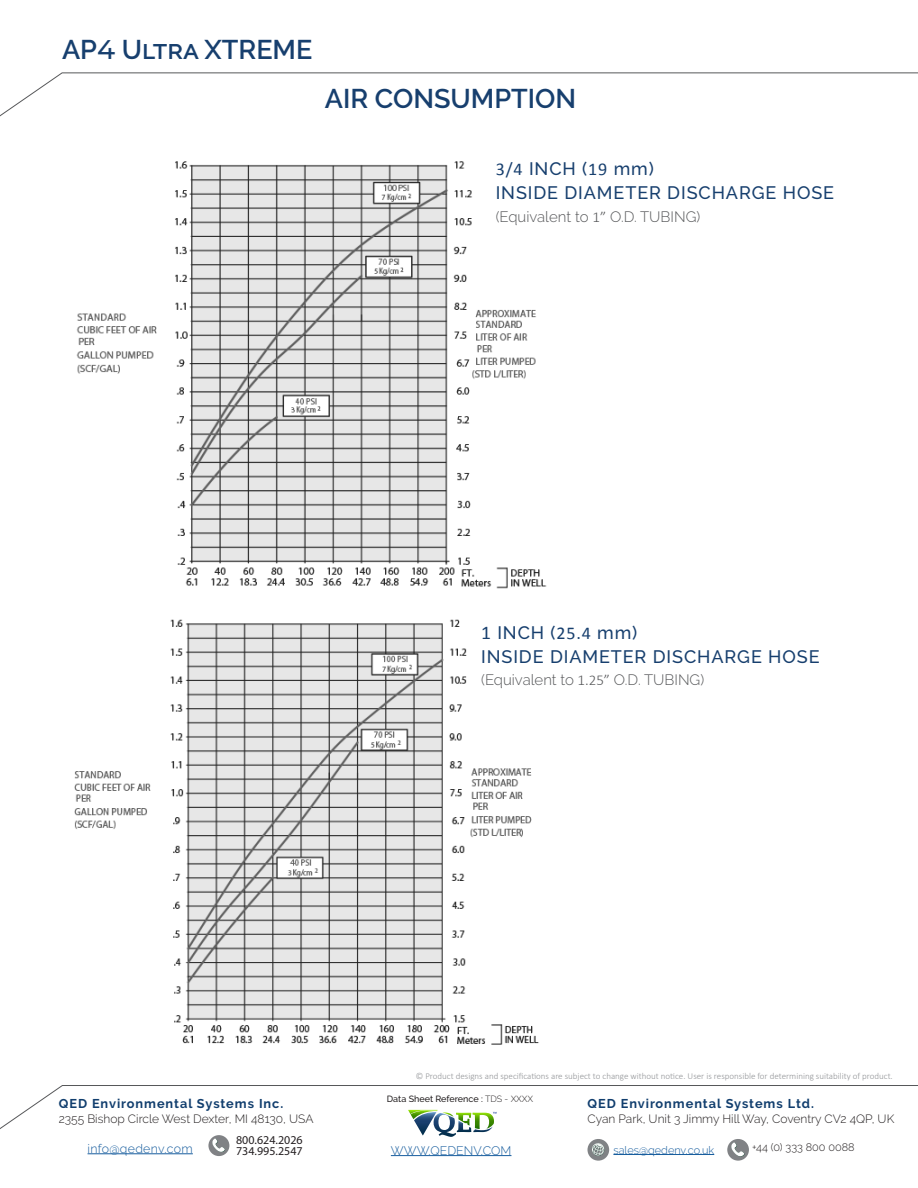
<style>
.page{position:relative;width:918px;height:1188px;background:#fff}
.page>*{position:absolute;margin:0;border:0;box-sizing:border-box;transform-origin:0 0}
.t1{font:600 27px "Raleway";color:#173f6e}
.t2{font:500 18px "Raleway";letter-spacing:.05em;color:#173f6e}
.t3{font:300 15px "Raleway";color:#57585a}
.t4{font:700 12.75px "Raleway";letter-spacing:.075em;color:#113e6e}
.t5{font:300 12.3px "Raleway";letter-spacing:.025em;color:#175d9e}
.t6{font:300 12.3px "Raleway";color:#175d9e}
.t7{font:300 12px "Raleway";color:#231f20}
.t8{font:12px/11.7px "Myriad Pro";color:#241f21}
.t9{font:300 10.95px "Raleway";color:#175d9e}
.t10{font:300 10.95px "Raleway";color:#231f20}
.t11{font:300 9px "Calibri";color:#939598}
.t12{font:500 9px "Raleway";letter-spacing:-.005em;color:#231f20}
.s1{font-family:"Montserrat";font-weight:500}
.s2{font-family:"Calibri";font-weight:400}
.s3{font-family:"Calibri"}
.s4{font-family:"Calibri";font-weight:400;font-size:19.5px}
.s5{font-weight:300}
.s6{font-family:"Montserrat";font-weight:300}
</style>
<div class="page">
<svg style="left:0;top:72px;width:918px;height:45px"></svg>
<svg style="left:0;top:1085px;width:918px;height:76px"></svg>
<hr style="left:613px;top:1154px;width:101px;height:1px;background:#175d9e">
<div style="left:588px;top:1139px;width:21px;height:22px;background:#808285;border-radius:50%"></div>
<svg style="left:592px;top:1143px;width:12px;height:13px"></svg>
<svg style="left:727px;top:1139px;width:22px;height:22px"></svg>
<svg style="left:731px;top:1142px;width:14px;height:15px"></svg>
<div style="left:208px;top:1135px;width:21px;height:21px;background:#808285;border-radius:50%"></div>
<svg style="left:212px;top:1138px;width:13px;height:14px"></svg>
<svg style="left:408px;top:1109px;width:89px;height:28px"></svg>
<hr style="left:391px;top:1155px;width:120px;height:1px;background:#175d9e">
<hr style="left:88px;top:1153px;width:105px;height:1px;background:#175d9e">
<img style="left:74px;top:161px;width:473px;height:884px">
<div style="left:476px;top:158px;width:236px;height:67px;background:#fff"></div>
<div style="left:476px;top:615px;width:236px;height:67px;background:#fff"></div>
<p class="t1" style="left:62px;top:34px;width:252px">AP<span class="s1">4</span> Ultra XTREME</p>
<p class="t1" style="left:325px;top:83px;width:253px">AIR CONSUMPTION</p>
<p class="t2" style="left:496px;top:159px;width:160px"><span class="s2">3/4</span> INCH (<span class="s2">19</span> mm)</p>
<p class="t2" style="left:496px;top:183px;width:340px">INSIDE DIAMETER DISCHARGE HOSE</p>
<p class="t3" style="left:496px;top:208px;width:206px">(Equivalent to <span class="s3">1”</span> O.D. TUBING)</p>
<p class="t2" style="left:481px;top:622px;width:158px"><span class="s4">1</span> INCH (<span class="s2">25.4</span> mm)</p>
<p class="t2" style="left:481px;top:646px;width:340px">INSIDE DIAMETER DISCHARGE HOSE</p>
<p class="t3" style="left:481px;top:671px;width:224px">(Equivalent to <span class="s3">1.25”</span> O.D. TUBING)</p>
<p class="t11" style="left:416px;top:1071px;width:478px">© Product designs and specifications are subject to change without notice. User is responsible for determining suitability of product.</p>
<p class="t12" style="left:387px;top:1093px;width:148px">Data Sheet Reference : <span class="s5">TDS -</span> <span class="s6">XXXX</span></p>
<p class="t4" style="left:59px;top:1096px;width:226px">QED Environmental Systems Inc.</p>
<p class="t7" style="left:59px;top:1111px;width:256px">2355 Bishop Circle West Dexter, MI 48130, USA</p>
<p class="t5" style="left:88px;top:1141px;width:107px">info@qedenv.com</p>
<p class="t6" style="left:391px;top:1143px;width:122px">WWW.QEDENV.COM</p>
<h3 class="t8" style="left:236px;top:1133px;width:68px">800.624.2026<br>734.995.2547</h3>
<p class="t4" style="left:588px;top:1096px;width:228px">QED Environmental Systems Ltd.</p>
<p class="t7" style="left:588px;top:1111px;width:308px">Cyan Park, Unit 3 Jimmy Hill Way, Coventry CV2 4QP, UK</p>
<p class="t9" style="left:613px;top:1143px;width:102px">sales@qedenv.co.uk</p>
<p class="t10" style="left:752px;top:1141px;width:104px">+44 (0) 333 800 0088</p>
</div>
